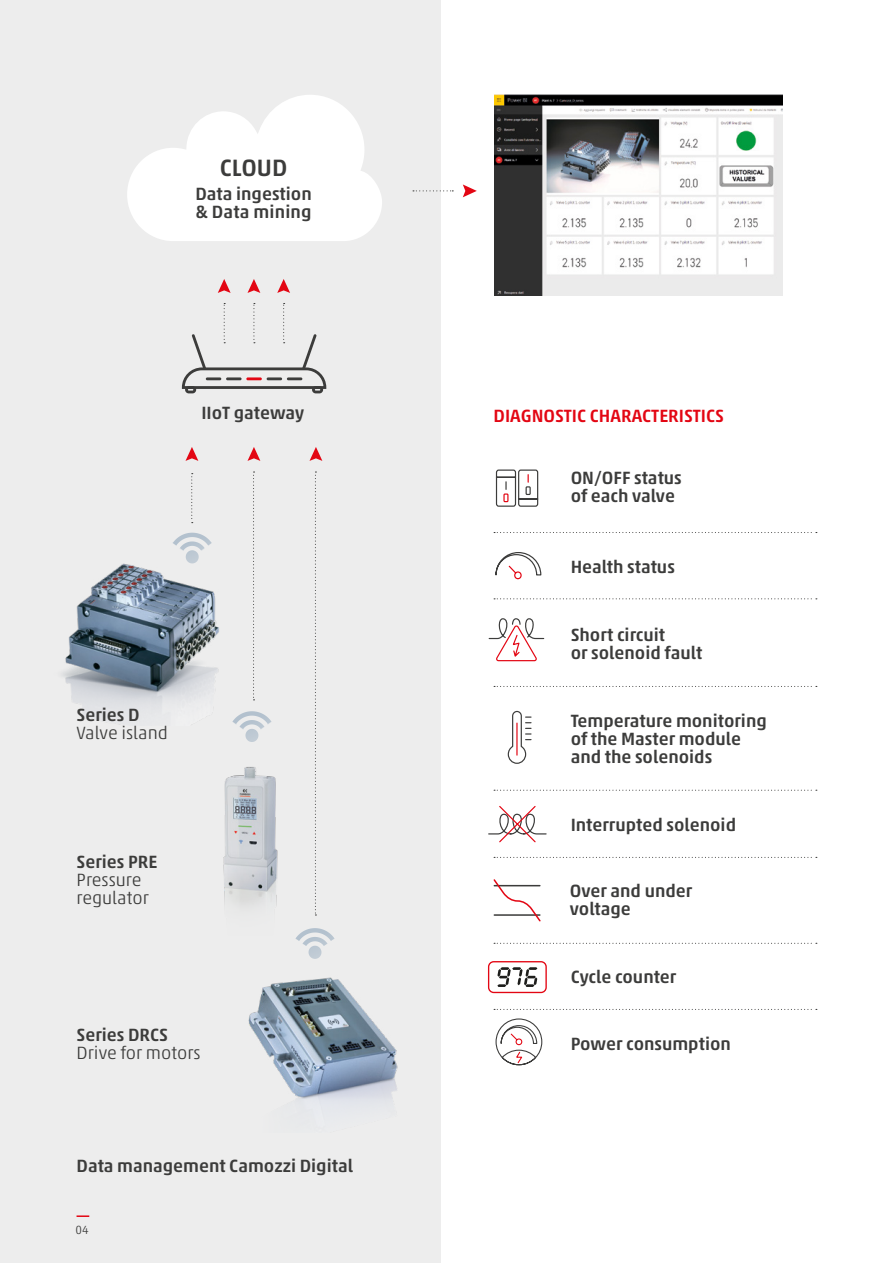
<style>
.page{position:relative;width:893px;height:1263px;background:#fff}
.page>*{position:absolute;margin:0;border:0;box-sizing:border-box;transform-origin:0 0}
.t1{font:500 24px "Akko W1 G";color:#3c3c3b}
.t2{font:500 18px/18px "Akko W1 G";color:#3c3c3b}
.t3{font:300 18px/18px "Akko W1 G";color:#3c3c3b}
.t4{font:500 18px "Akko W1 G";color:#e30613}
.t5{font:300 12px "Akko W1 G";color:#3c3c3b}
</style>
<div class="page">
<div style="left:0;top:0;width:440px;height:1263px;background:#ededed"></div>
<svg style="left:191px;top:473px;width:2px;height:50px"></svg>
<svg style="left:182px;top:303px;width:144px;height:90px"></svg>
<svg style="left:413px;top:190px;width:40px;height:1px"></svg>
<svg style="left:218px;top:279px;width:13px;height:14px"></svg>
<svg style="left:185px;top:447px;width:13px;height:14px"></svg>
<svg style="left:247px;top:447px;width:13px;height:14px"></svg>
<svg style="left:309px;top:447px;width:13px;height:14px"></svg>
<svg style="left:247px;top:279px;width:13px;height:14px"></svg>
<svg style="left:277px;top:279px;width:13px;height:14px"></svg>
<svg style="left:463px;top:184px;width:14px;height:13px"></svg>
<svg style="left:127px;top:95px;width:255px;height:146px"></svg>
<svg style="left:495px;top:469px;width:44px;height:38px"></svg>
<svg style="left:495px;top:552px;width:47px;height:28px"></svg>
<svg style="left:488px;top:806px;width:59px;height:37px"></svg>
<svg style="left:507px;top:710px;width:25px;height:54px"></svg>
<hr style="left:516px;top:723px;width:2px;height:32px;background:#e30613">
<svg style="left:488px;top:618px;width:57px;height:44px"></svg>
<svg style="left:494px;top:532px;width:323px;height:1px"></svg>
<svg style="left:494px;top:598px;width:323px;height:1px"></svg>
<svg style="left:494px;top:686px;width:323px;height:1px"></svg>
<svg style="left:494px;top:790px;width:323px;height:1px"></svg>
<svg style="left:494px;top:857px;width:323px;height:1px"></svg>
<svg style="left:494px;top:943px;width:323px;height:1px"></svg>
<svg style="left:494px;top:1009px;width:323px;height:1px"></svg>
<svg style="left:253px;top:471px;width:2px;height:229px"></svg>
<svg style="left:315px;top:471px;width:1px;height:288px"></svg>
<svg style="left:77px;top:1215px;width:12px;height:2px"></svg>
<svg style="left:497px;top:967px;width:40px;height:20px"></svg>
<div style="left:488px;top:961px;width:59px;height:32px;border:1px solid #e30613;border-radius:5px"></div>
<svg style="left:495px;top:1018px;width:48px;height:48px"></svg>
<svg style="left:493px;top:879px;width:48px;height:43px"></svg>
<img style="left:495px;top:95px;width:288px;height:201px">
<img style="left:62px;top:563px;width:157px;height:162px">
<img style="left:248px;top:977px;width:150px;height:128px">
<svg style="left:173px;top:533px;width:39px;height:30px"></svg>
<svg style="left:232px;top:711px;width:39px;height:31px"></svg>
<svg style="left:296px;top:936px;width:38px;height:23px"></svg>
<img style="left:224px;top:761px;width:108px;height:175px">
<img style="left:223px;top:761px;width:67px;height:141px">
<h1 class="t1" style="left:220px;top:150px;width:69px">CLOUD</h1>
<p class="t2" style="left:195px;top:183px;width:118px">Data ingestion &amp; Data mining</p>
<p class="t2" style="left:201px;top:402px;width:104px">IIoT gateway</p>
<p class="t2" style="left:77px;top:704px;width:65px">Series D</p>
<p class="t3" style="left:77px;top:722px;width:93px">Valve island</p>
<p class="t2" style="left:77px;top:852px;width:83px">Series PRE</p>
<p class="t3" style="left:77px;top:870px;width:74px">Pressure regulator</p>
<p class="t2" style="left:77px;top:1024px;width:93px">Series DRCS</p>
<p class="t3" style="left:77px;top:1042px;width:125px">Drive for motors</p>
<p class="t2" style="left:77px;top:1155px;width:278px">Data management Camozzi Digital</p>
<p class="t5" style="left:75px;top:1221px;width:15px">04</p>
<p class="t4" style="left:493px;top:403px;width:232px">DIAGNOSTIC CHARACTERISTICS</p>
<p class="t2" style="left:571px;top:467px;width:113px">ON/OFF status of each valve</p>
<p class="t2" style="left:571px;top:556px;width:106px">Health status</p>
<p class="t2" style="left:571px;top:624px;width:133px">Short circuit<br>or solenoid fault</p>
<p class="t2" style="left:571px;top:711px;width:198px">Temperature monitoring of the Master module and the solenoids</p>
<p class="t2" style="left:571px;top:814px;width:167px">Interrupted solenoid</p>
<p class="t2" style="left:570px;top:881px;width:124px">Over and under voltage</p>
<p class="t2" style="left:571px;top:967px;width:107px">Cycle counter</p>
<p class="t2" style="left:571px;top:1033px;width:162px">Power consumption</p>
</div>
